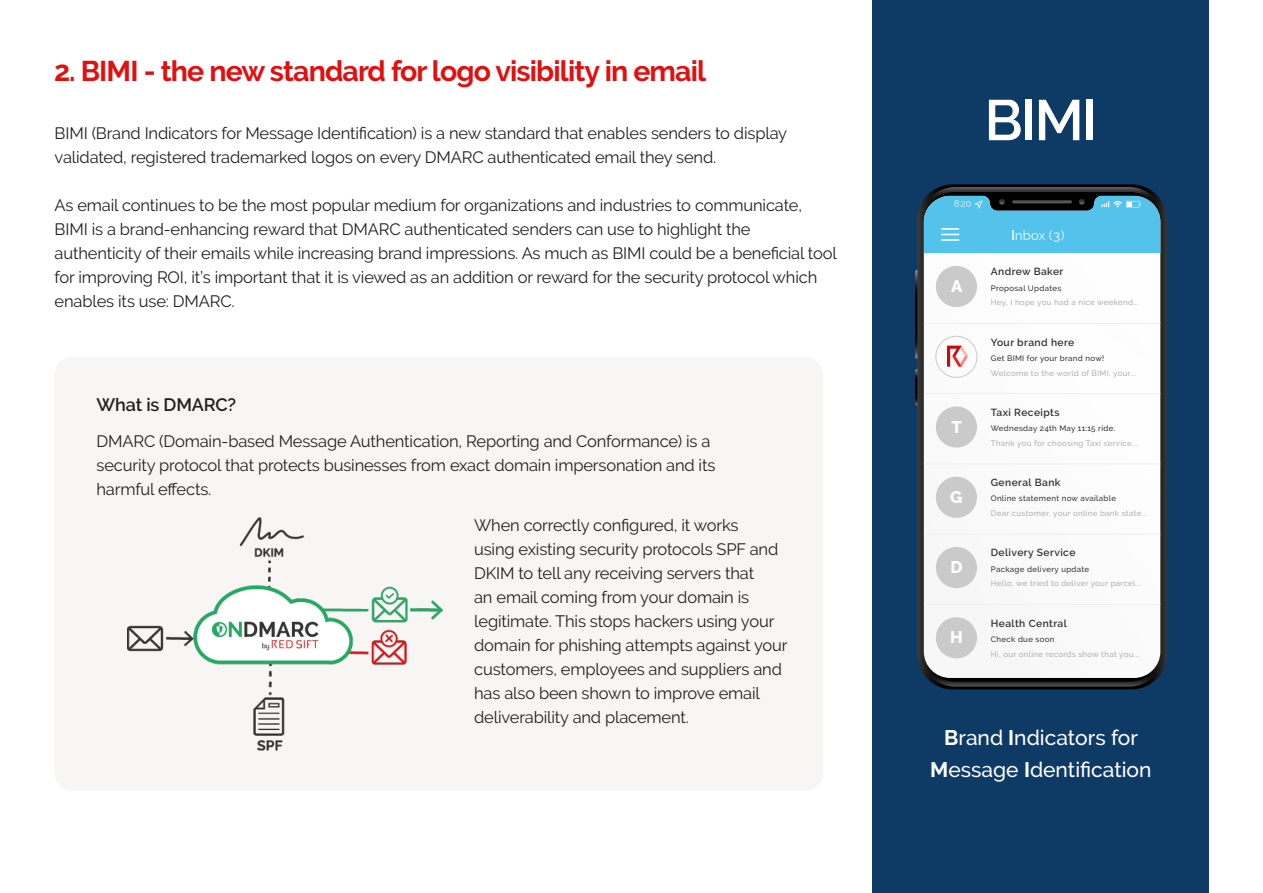
<style>
.page{position:relative;width:1263px;height:893px;background:#fff}
.page>*{position:absolute;margin:0;border:0;box-sizing:border-box;transform-origin:0 0}
.t1{font:600 57px "Raleway";color:#fff}
.t2{font:700 28.5px "Raleway";letter-spacing:-.03em;color:#e11010}
.t3{font:500 21px/31.5px "Raleway";color:#fff;text-align:center}
.t4{font:600 18px "Raleway";letter-spacing:-.01em;color:#231f20}
.t5{font:800 16.95px "Raleway";color:#fff}
.t6{font:16.5px/24px "Raleway";letter-spacing:-.01em;color:#231f20}
.t7{font:600 10.35px "Raleway";letter-spacing:.04em;color:#333}
.t8{font:500 7.95px/14.9px "Raleway";letter-spacing:.04em;color:#afafaf}
.s1{color:#333}
.s2{font-weight:700}
</style>
<div class="page">
<div style="left:55px;top:357px;width:768px;height:434px;background:#f7f6f5;border-radius:18px"></div>
<img style="left:127px;top:517px;width:315px;height:234px">
<div style="left:873px;top:0;width:336px;height:893px;background:#0d3b66"></div>
<svg style="left:915px;top:270px;width:2px;height:89px"></svg>
<svg style="left:915px;top:369px;width:2px;height:36px"></svg>
<svg style="left:917px;top:184px;width:250px;height:505px;background:#2b353a"></svg>
<div style="left:924px;top:253px;width:236px;height:363px;background:#fafafa"></div>
<svg style="left:920px;top:187px;width:244px;height:55px;background:#314f5b"></svg>
<svg style="left:935px;top:265px;width:11px;height:43px"></svg>
<svg style="left:946px;top:196px;width:214px;height:361px;background:#deedf3"></svg>
<hr style="left:924px;top:323px;width:236px;height:1px;background:#efefef">
<hr style="left:924px;top:393px;width:236px;height:1px;background:#efefef">
<svg style="left:935px;top:405px;width:43px;height:44px;background:#d8d8d8"></svg>
<hr style="left:924px;top:464px;width:236px;height:1px;background:#efefef">
<svg style="left:935px;top:476px;width:43px;height:43px;background:#d7d7d7"></svg>
<hr style="left:924px;top:534px;width:236px;height:1px;background:#efefef">
<svg style="left:935px;top:546px;width:43px;height:43px;background:#d6d6d6"></svg>
<hr style="left:924px;top:604px;width:236px;height:1px;background:#efefef">
<svg style="left:920px;top:616px;width:244px;height:71px;background:#cfd0d1"></svg>
<svg style="left:934px;top:335px;width:45px;height:44px;background:#f4e2e2"></svg>
<p class="t2" style="left:54px;top:54px;width:654px">2. BIMI - the new standard for logo visibility in email</p>
<p class="t6" style="left:55px;top:121px;width:734px">BIMI (Brand Indicators for Message Identification) is a new standard that enables senders to display validated, registered trademarked logos on every DMARC authenticated email they send.</p>
<p class="t6" style="left:55px;top:193px;width:784px">As email continues to be the most popular medium for organizations and industries to communicate, BIMI is a brand-enhancing reward that DMARC authenticated senders can use to highlight the authenticity of their emails while increasing brand impressions. As much as BIMI could be a beneficial tool for improving ROI, it’s important that it is viewed as an addition or reward for the security protocol which enables its use: DMARC.</p>
<p class="t4" style="left:97px;top:395px;width:141px">What is DMARC?</p>
<p class="t6" style="left:97px;top:429px;width:620px">DMARC (Domain-based Message Authentication, Reporting and Conformance) is a security protocol that protects businesses from exact domain impersonation and its harmful effects.</p>
<p class="t6" style="left:474px;top:513px;width:315px">When correctly configured, it works<br>using existing security protocols SPF and DKIM to tell any receiving servers that<br>an email coming from your domain is legitimate. This stops hackers using your domain for phishing attempts against your customers, employees and suppliers and has also been shown to improve email deliverability and placement.</p>
<p class="t1" style="left:984px;top:87px;width:115px">BIMI</p>
<p class="t5" style="left:951px;top:276px;width:13px">A</p>
<p class="t5" style="left:951px;top:417px;width:12px">T</p>
<p class="t5" style="left:950px;top:487px;width:14px">G</p>
<p class="t5" style="left:950px;top:557px;width:14px">D</p>
<p class="t5" style="left:950px;top:628px;width:14px">H</p>
<p class="t7" style="left:991px;top:266px;width:74px">Andrew Baker</p>
<p class="t8" style="left:991px;top:280px;width:149px"><span class="s1">Proposal Updates<br></span>Hey, I hope you had a nice weekend...</p>
<p class="t7" style="left:991px;top:336px;width:85px">Your brand here</p>
<p class="t8" style="left:991px;top:351px;width:147px"><span class="s1">Get BIMI for your brand now!<br></span>Welcome to the world of BIMI, your...</p>
<p class="t7" style="left:991px;top:406px;width:70px">Taxi Receipts</p>
<p class="t8" style="left:991px;top:421px;width:148px"><span class="s1">Wednesday 24th May 11:15 ride.<br></span>Thank you for choosing Taxi service...</p>
<p class="t7" style="left:991px;top:476px;width:71px">General Bank</p>
<p class="t8" style="left:991px;top:491px;width:158px"><span class="s1">Online statement now available<br></span>Dear customer, your online bank state...</p>
<p class="t7" style="left:991px;top:547px;width:86px">Delivery Service</p>
<p class="t8" style="left:991px;top:561px;width:152px"><span class="s1">Package delivery update<br></span>Hello, we tried to deliver your parcel...</p>
<p class="t7" style="left:991px;top:617px;width:78px">Health Central</p>
<p class="t8" style="left:991px;top:632px;width:150px"><span class="s1">Check due soon<br></span>Hi, our online records show that you...</p>
<p class="t3" style="left:930px;top:722px;width:223px"><span class="s2">B</span>rand <span class="s2">I</span>ndicators for<br><span class="s2">M</span>essage <span class="s2">I</span>dentification</p>
</div>
